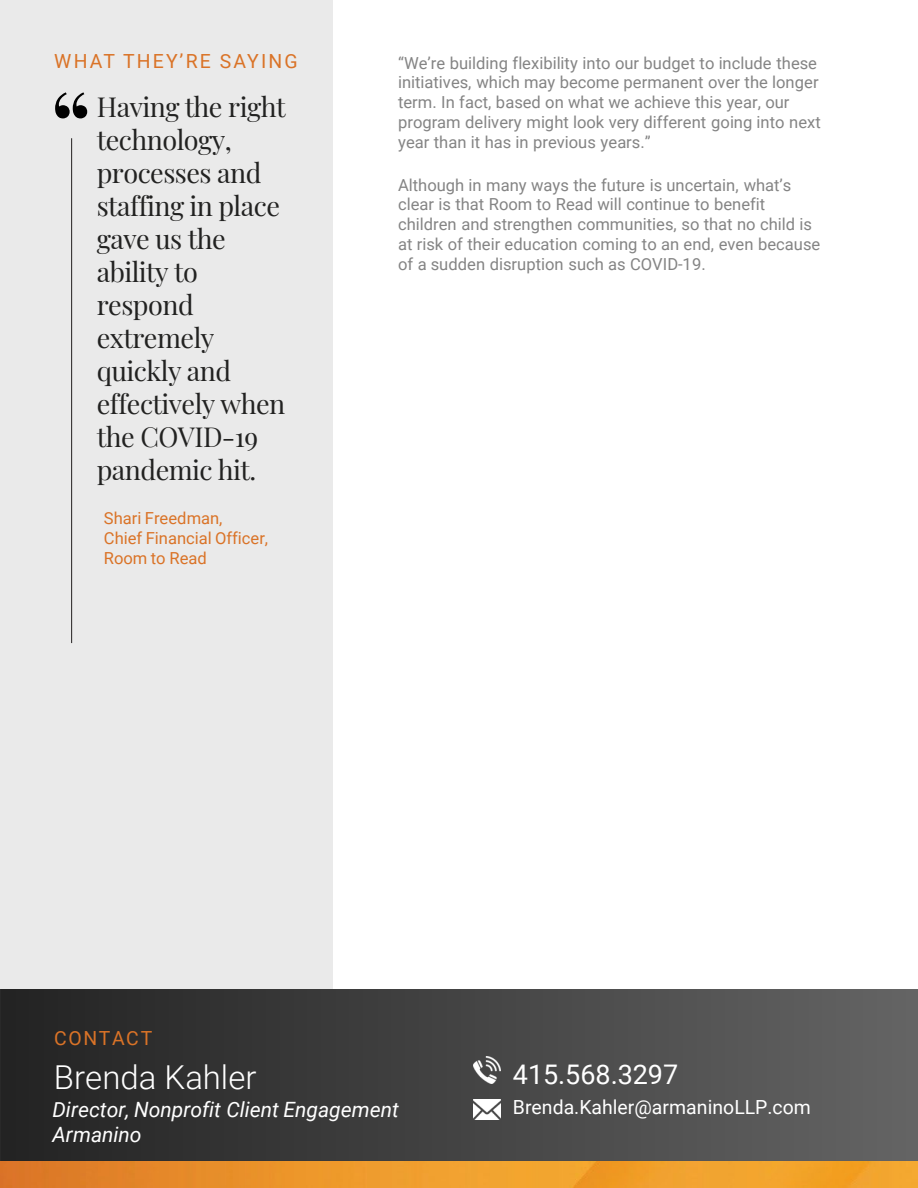
<style>
.page{position:relative;width:918px;height:1188px;background:#fff}
.page>*{position:absolute;margin:0;border:0;box-sizing:border-box;transform-origin:0 0}
.t1{font:103.5px "Playfair Display";color:#000}
.t2{font:300 33px "Roboto";color:#fff}
.t3{font:27px/33px "Playfair Display";letter-spacing:-.02em;color:#222221}
.t4{font:27px "Roboto";color:#fff}
.t5{font:italic 21px "Roboto";color:#fff}
.t6{font:19.5px "Roboto";color:#fff}
.t7{font:19.5px "Roboto";letter-spacing:.105em;color:#da7327}
.t8{font:19.5px "Roboto";letter-spacing:.08em;color:#da7327}
.t9{font:16.5px/19.8px "Roboto";color:#848484}
.t10{font:16.5px "Roboto";color:#da7327}
</style>
<div class="page">
<div style="left:0;top:0;width:333px;height:989px;background:#eaeaea"></div>
<hr style="left:71px;top:138px;width:1px;height:505px;background:#231f20">
<img style="left:0;top:989px;width:918px;height:199px">
<img style="left:474px;top:1100px;width:27px;height:19px">
<img style="left:474px;top:1057px;width:27px;height:27px">
<p class="t7" style="left:54px;top:47px;width:245px">WHAT THEY’RE SAYING</p>
<p class="t3" style="left:97px;top:88px;width:190px">Having the right technology, processes and staffing in place gave us the ability to respond extremely quickly and effectively when the COVID-19 pandemic hit.</p>
<p class="t1" style="left:49px;top:47px;width:45px">“</p>
<p class="t10" style="left:104px;top:507px;width:120px">Shari Freedman,</p>
<p class="t10" style="left:104px;top:527px;width:166px">Chief Financial Officer,</p>
<p class="t10" style="left:104px;top:547px;width:105px">Room to Read</p>
<p class="t9" style="left:398px;top:52px;width:424px">“We’re building flexibility into our budget to include these initiatives, which may become permanent over the longer term. In fact, based on what we achieve this year, our program delivery might look very different going into next year than it has in previous years.”</p>
<p class="t9" style="left:398px;top:174px;width:424px">Although in many ways the future is uncertain, what’s clear is that Room to Read will continue to benefit children and strengthen communities, so that no child is at risk of their education coming to an end, even because of a sudden disruption such as COVID-19.</p>
<p class="t8" style="left:54px;top:1024px;width:99px">CONTACT</p>
<p class="t2" style="left:54px;top:1054px;width:204px">Brenda Kahler</p>
<p class="t5" style="left:52px;top:1095px;width:348px">Director, Nonprofit Client Engagement</p>
<p class="t5" style="left:52px;top:1120px;width:91px">Armanino</p>
<p class="t4" style="left:513px;top:1055px;width:167px">415.568.3297</p>
<p class="t6" style="left:513px;top:1093px;width:300px">Brenda.Kahler@armaninoLLP.com</p>
</div>
